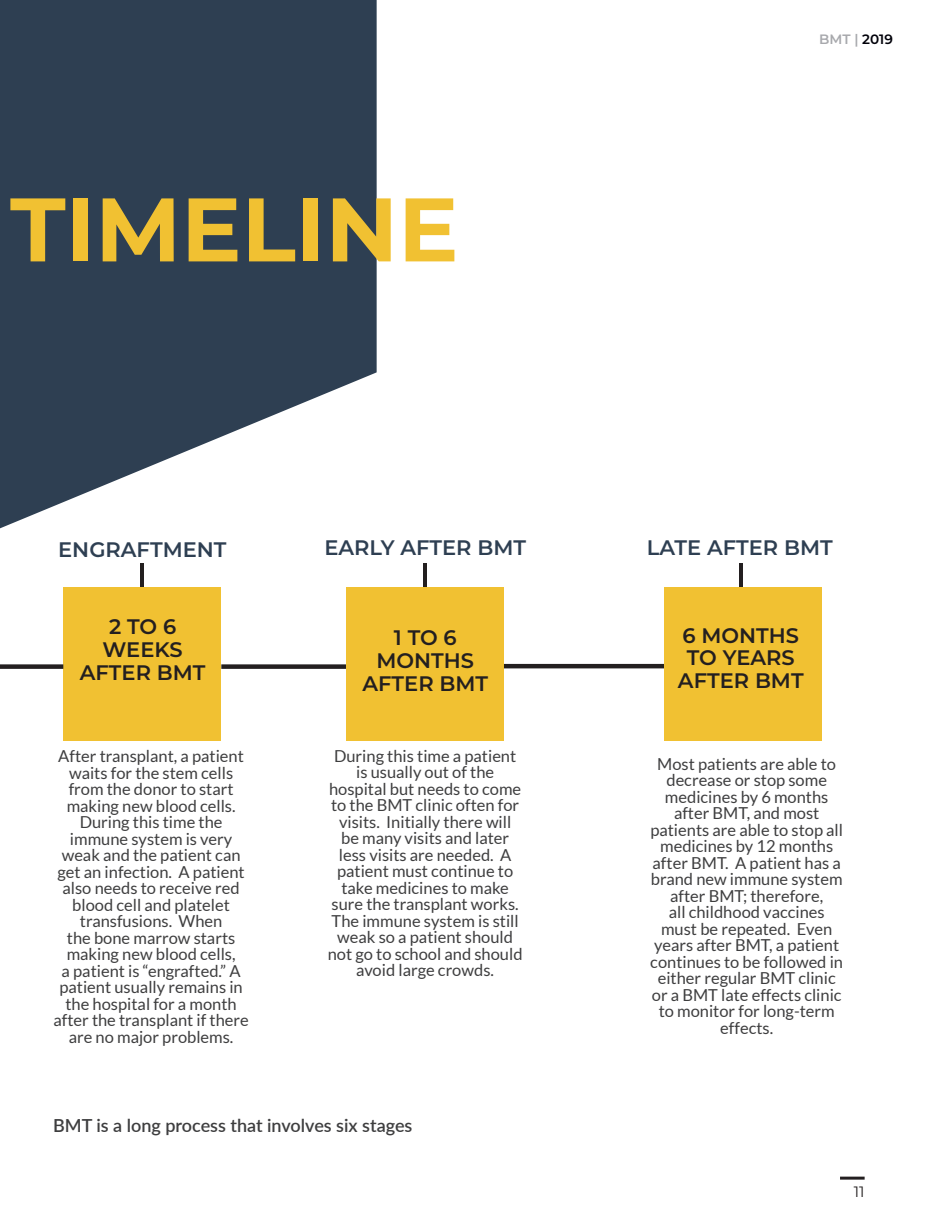
<style>
.page{position:relative;width:945px;height:1215px;background:#fff}
.page>*{position:absolute;margin:0;border:0;box-sizing:border-box;transform-origin:0 0}
.t1{font:700 90px "Montserrat";color:#f1c132}
.t2{font:600 21px "Montserrat";color:#231f20}
.t3{font:600 21px "Montserrat";color:#2e3f52}
.Body_Text_Style{font:600 18px "Lato";color:#3e3e3f}
.Body_Text_Style-2{font:16.5px/16.5px "Lato";color:#3e3e3f;text-align:center}
.t4{font:15px "Montserrat";color:#231f20}
.t5{font:600 13.65px "Montserrat";color:#a8a9ad}
.s1{color:#000009}
</style>
<div class="page">
<svg style="left:0;top:0;width:377px;height:528px;background:#4c5b6b"></svg>
<div style="left:63px;top:587px;width:158px;height:154px;background:#f1c132"></div>
<div style="left:664px;top:587px;width:158px;height:154px;background:#f1c132"></div>
<div style="left:346px;top:587px;width:158px;height:154px;background:#f1c132"></div>
<hr style="left:140px;top:563px;width:4px;height:24px;background:#231f20">
<hr style="left:423px;top:563px;width:4px;height:24px;background:#231f20">
<hr style="left:739px;top:563px;width:4px;height:24px;background:#231f20">
<hr style="left:840px;top:1177px;width:25px;height:3px;background:#231f20">
<div style="left:221px;top:664px;width:125px;height:5px;background:#231f20"></div>
<div style="left:0;top:664px;width:63px;height:5px;background:#231f20"></div>
<hr style="left:504px;top:664px;width:160px;height:4px;background:#231f20">
<h1 class="t1" style="left:10px;top:165px;width:450px">TIMELINE</h1>
<p class="t5" style="left:819px;top:30px;width:75px">BMT | <span class="s1">2019</span></p>
<p class="t3" style="left:58px;top:534px;width:170px">ENGRAFTMENT</p>
<p class="t3" style="left:325px;top:533px;width:203px">EARLY AFTER BMT</p>
<p class="t3" style="left:647px;top:533px;width:187px">LATE AFTER BMT</p>
<p class="t2" style="left:109px;top:612px;width:69px">2 TO 6</p>
<p class="t2" style="left:103px;top:635px;width:82px">WEEKS</p>
<p class="t2" style="left:80px;top:657px;width:127px">AFTER BMT</p>
<p class="t2" style="left:394px;top:623px;width:64px">1 TO 6</p>
<p class="t2" style="left:377px;top:645px;width:99px">MONTHS</p>
<p class="t2" style="left:362px;top:668px;width:127px">AFTER BMT</p>
<p class="t2" style="left:683px;top:620px;width:118px">6 MONTHS</p>
<p class="t2" style="left:687px;top:643px;width:109px">TO YEARS</p>
<p class="t2" style="left:678px;top:666px;width:127px">AFTER BMT</p>
<p class="Body_Text_Style-2" style="left:53px;top:748px;width:197px">After transplant, a patient waits for the stem cells from the donor to start making new blood cells.<br>During this time the immune system is very weak and the patient can get an infection. A patient also needs to receive red blood cell and platelet transfusions. When<br>the bone marrow starts making new blood cells,<br>a patient is “engrafted.” A patient usually remains in the hospital for a month after the transplant if there are no major problems.</p>
<p class="Body_Text_Style-2" style="left:328px;top:747px;width:196px">During this time a patient is usually out of the hospital but needs to come to the BMT clinic often for visits. Initially there will<br>be many visits and later less visits are needed. A patient must continue to take medicines to make sure the transplant works.<br>The immune system is still weak so a patient should not go to school and should avoid large crowds.</p>
<p class="Body_Text_Style-2" style="left:650px;top:755px;width:194px">Most patients are able to decrease or stop some medicines by 6 months after BMT, and most patients are able to stop all medicines by 12 months after BMT. A patient has a brand new immune system after BMT; therefore,<br>all childhood vaccines must be repeated. Even years after BMT, a patient continues to be followed in either regular BMT clinic or a BMT late effects clinic to monitor for long-term effects.</p>
<p class="Body_Text_Style" style="left:53px;top:1112px;width:361px">BMT is a long process that involves six stages</p>
<p class="t4" style="left:854px;top:1181px;width:12px">11</p>
</div>
